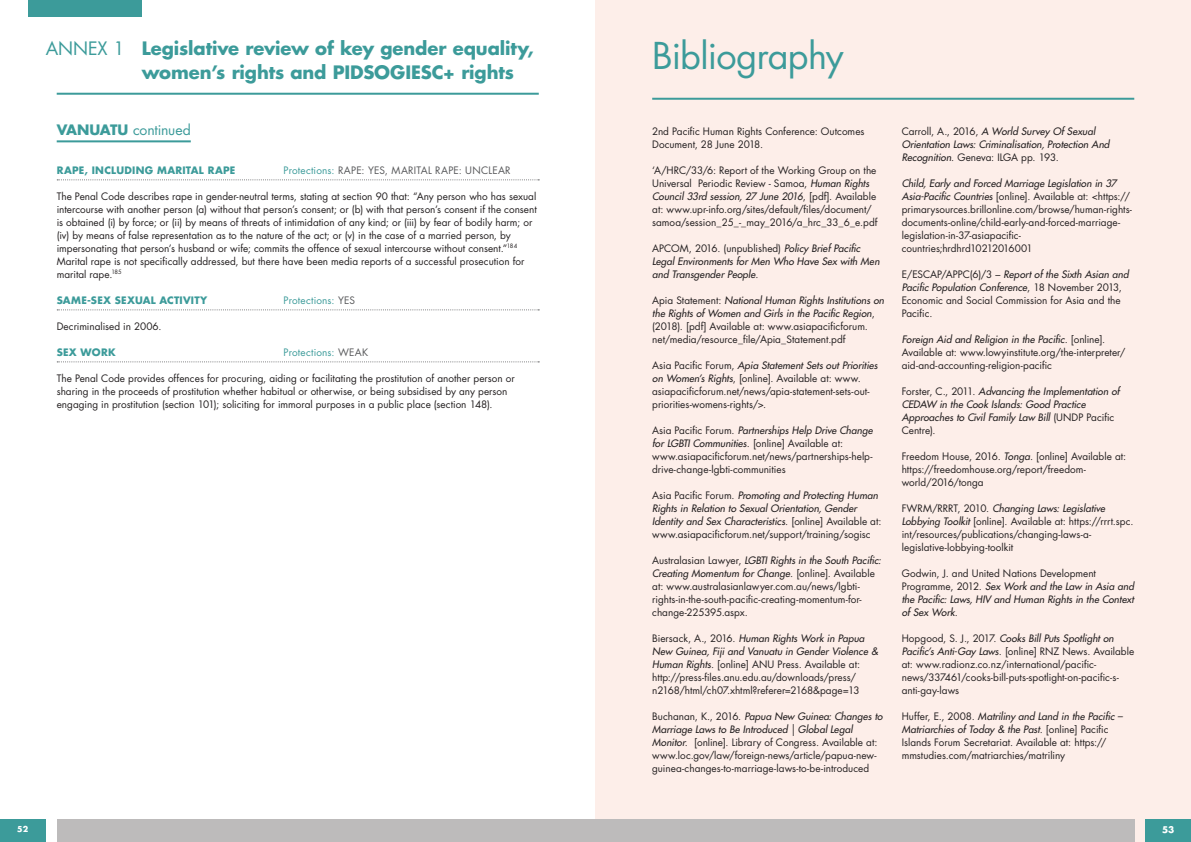
<style>
.page{position:relative;width:1191px;height:842px;background:#fff}
.page>*{position:absolute;margin:0;border:0;box-sizing:border-box;transform-origin:0 0}
.t1{font:36px "Futura Std";letter-spacing:-.025em;color:#3c9b9a}
.t2{font:700 18px/24px "Futura Std";letter-spacing:-.005em;color:#3c9b9a}
.t3{font:18px "Futura Std";letter-spacing:-.005em;color:#3c9b9a}
.t4{font:14px "Futura Std";letter-spacing:-.01em;color:#3c9b9a}
.t5{font:10px/13px "Futura Std";color:#231f20}
.t6{font:italic 500 10px/13px "Futura Std";letter-spacing:.005em;color:#231f20}
.t7{font:700 10px "Futura Std";letter-spacing:.025em;color:#3c9b9a}
.t8{font:10px "Futura Std";letter-spacing:.02em;color:#57585a}
.t9{font:10px "Futura Std";letter-spacing:.02em;color:#3c9b9a}
.t10{font:700 9px "Futura Std";color:#fff}
.t11{font:700 8px "Futura Std";color:#fff}
.s1{font-weight:700}
.s2{color:#3c9b9a}
.s3{color:#57585a}
.s4{font-weight:500;font-style:italic}
.s5{font-weight:400;font-style:normal}
</style>
<div class="page">
<div style="left:595px;top:0;width:596px;height:842px;background:#fdeee9"></div>
<svg style="left:57px;top:179px;width:482px;height:1px"></svg>
<svg style="left:57px;top:309px;width:482px;height:1px"></svg>
<svg style="left:57px;top:361px;width:482px;height:1px"></svg>
<div style="left:0;top:819px;width:45px;height:23px;background:#3c9b9a"></div>
<div style="left:57px;top:819px;width:1077px;height:23px;background:#bdbbbb"></div>
<div style="left:1145px;top:819px;width:46px;height:23px;background:#3c9b9a"></div>
<hr style="left:57px;top:93px;width:482px;height:2px;background:#3c9b9a">
<div style="left:28px;top:0;width:114px;height:17px;background:#3c9b9a"></div>
<hr style="left:652px;top:98px;width:482px;height:2px;background:#3c9b9a">
<hr style="left:57px;top:140px;width:134px;height:2px;background:#3c9b9a">
<h2 class="t3" style="left:46px;top:36px;width:80px">ANNEX 1</h2>
<h2 class="t2" style="left:142px;top:36px;width:393px">Legislative review of key gender equality, women’s rights and PIDSOGIESC+ rights</h2>
<h1 class="t1" style="left:652px;top:33px;width:193px">Bibliography</h1>
<h3 class="t4" style="left:57px;top:121px;width:136px"><span class="s1">VANUATU</span> continued</h3>
<p class="t7" style="left:57px;top:163px;width:180px">RAPE, INCLUDING MARITAL RAPE</p>
<p class="t8" style="left:283px;top:164px;width:229px"><span class="s2">Protections:</span> RAPE: YES, MARITAL RAPE: UNCLEAR</p>
<p class="t5" style="left:57px;top:190px;width:481px">The Penal Code describes rape in gender-neutral terms, stating at section 90 that: “Any person who has sexual intercourse with another person (a) without that person’s consent; or (b) with that person’s consent if the consent is obtained (i) by force; or (ii) by means of threats of intimidation of any kind; or (iii) by fear of bodily harm; or (iv) by means of false representation as to the nature of the act; or (v) in the case of a married person, by impersonating that person’s husband or wife; commits the offence of sexual intercourse without consent.”<sup>184<br></sup>Marital rape is not specifically addressed, but there have been media reports of a successful prosecution for marital rape.<sup>185</sup></p>
<p class="t7" style="left:57px;top:293px;width:152px">SAME-SEX SEXUAL ACTIVITY</p>
<p class="t9" style="left:283px;top:294px;width:73px">Protections: <span class="s3">YES</span></p>
<p class="t5" style="left:57px;top:320px;width:106px">Decriminalised in 2006.</p>
<p class="t7" style="left:57px;top:345px;width:60px">SEX WORK</p>
<p class="t9" style="left:283px;top:346px;width:86px">Protections: <span class="s3">WEAK</span></p>
<p class="t5" style="left:57px;top:372px;width:459px">The Penal Code provides offences for procuring, aiding or facilitating the prostitution of another person or sharing in the proceeds of prostitution whether habitual or otherwise, or being subsidised by any person engaging in prostitution (section 101); soliciting for immoral purposes in a public place (section 148).</p>
<p class="t5" style="left:652px;top:125px;width:214px">2nd Pacific Human Rights Conference: Outcomes<br>Document, 28 June 2018.</p>
<p class="t5" style="left:652px;top:164px;width:227px">‘A/HRC/33/6: Report of the Working Group on the Universal Periodic Review - Samoa, <span class="s4">Human Rights Council 33rd session, 27 June 2016</span>, [pdf]. Available at: www.upr-info.org/sites/default/files/document/ samoa/session_25_-_may_2016/a_hrc_33_6_e.pdf</p>
<p class="t6" style="left:652px;top:242px;width:229px"><span class="s5">APCOM, 2016. (unpublished)</span> Policy Brief Pacific<br>Legal Environments for Men Who Have Sex with Men and Transgender People<span class="s5">.</span></p>
<p class="t5" style="left:652px;top:294px;width:233px">Apia Statement: <span class="s4">National Human Rights Institutions on the Rights of Women and Girls in the Pacific Region</span>, (2018). [pdf] Available at: www.asiapacificforum. net/media/resource_file/Apia_Statement.pdf</p>
<p class="t5" style="left:652px;top:359px;width:227px">Asia Pacific Forum, <span class="s4">Apia Statement Sets out Priorities on Women’s Rights</span>, [online]. Available at: www. asiapacificforum.net/news/apia-statement-sets-out&shy;priorities-womens-rights/&gt;.</p>
<p class="t5" style="left:652px;top:424px;width:222px">Asia Pacific Forum. <span class="s4">Partnerships Help Drive Change for LGBTI Communities</span>. [online] Available at: www.asiapacificforum.net/news/partnerships-help&shy;drive-change-lgbti-communities</p>
<p class="t6" style="left:652px;top:489px;width:231px"><span class="s5">Asia Pacific Forum.</span> Promoting and Protecting Human Rights in Relation to Sexual Orientation, Gender Identity and Sex Characteristics<span class="s5">. [online] Available at: www.asiapacificforum.net/support/training/sogisc</span></p>
<p class="t5" style="left:652px;top:554px;width:230px">Australasian Lawyer, <span class="s4">LGBTI Rights in the South Pacific:<br>Creating Momentum for Change</span>. [online]. Available at: www.australasianlawyer.com.au/news/lgbti&shy;rights-in-the-south-pacific-creating-momentum-for&shy;change-225395.aspx.</p>
<p class="t5" style="left:652px;top:632px;width:227px">Biersack, A., 2016. <span class="s4">Human Rights Work in Papua New Guinea, Fiji and Vanuatu in Gender Violence &amp; Human Rights</span>. [online] ANU Press. Available at: http://press-files.anu.edu.au/downloads/press/ n2168/html/ch07.xhtml?referer=2168&amp;page=13</p>
<p class="t5" style="left:652px;top:710px;width:232px">Buchanan, K., 2016. <span class="s4">Papua New Guinea: Changes to Marriage Laws to Be Introduced | Global Legal Monitor</span>. [online]. Library of Congress. Available at: www.loc.gov/law/foreign-news/article/papua-new&shy;guinea-changes-to-marriage-laws-to-be-introduced</p>
<p class="t6" style="left:901px;top:125px;width:209px"><span class="s5">Carroll, A., 2016,</span> A World Survey Of Sexual<br>Orientation Laws: Criminalisation, Protection And<br>Recognition<span class="s5">. Geneva: ILGA pp. 193.</span></p>
<p class="t5" style="left:901px;top:177px;width:232px"><span class="s4">Child, Early and Forced Marriage Legislation in 37<br>Asia-Pacific Countries</span> [online]. Available at: &lt;https:// primarysources.brillonline.com/browse/human-rights&shy;documents-online/child-early-and-forced-marriage&shy;legislation-in-37-asiapacific&shy;countries;hrdhrd10212016001</p>
<p class="t5" style="left:901px;top:268px;width:228px">E/ESCAP/APPC(6)/3 – <span class="s4">Report of the Sixth Asian and Pacific Population Conference</span>, 18 November 2013, Economic and Social Commission for Asia and the Pacific.</p>
<p class="t5" style="left:901px;top:333px;width:225px"><span class="s4">Foreign Aid and Religion in the Pacific</span>. [online].<br>Available at: www.lowyinstitute.org/the-interpreter/ aid-and-accounting-religion-pacific</p>
<p class="t6" style="left:901px;top:385px;width:219px"><span class="s5">Forster, C., 2011.</span> Advancing the Implementation of CEDAW in the Cook Islands: Good Practice Approaches to Civil Family Law Bill <span class="s5">(UNDP Pacific Centre).</span></p>
<p class="t5" style="left:901px;top:450px;width:226px">Freedom House, 2016. <span class="s4">Tonga</span>. [online] Available at: https://freedomhouse.org/report/freedom&shy;world/2016/tonga</p>
<p class="t5" style="left:901px;top:502px;width:233px">FWRM/RRRT, 2010. <span class="s4">Changing Laws: Legislative Lobbying Toolkit</span> [online]. Available at: https://rrrt.spc. int/resources/publications/changing-laws-a&shy;legislative-lobbying-toolkit</p>
<p class="t6" style="left:901px;top:567px;width:234px"><span class="s5">Godwin, J. and United Nations Development Programme, 2012.</span> Sex Work and the Law in Asia and the Pacific: Laws, HIV and Human Rights in the Context of Sex Work<span class="s5">.</span></p>
<p class="t5" style="left:901px;top:632px;width:234px">Hopgood, S. J., 2017. <span class="s4">Cooks Bill Puts Spotlight on Pacific’s Anti-Gay Laws</span>. [online] RNZ News. Available at: www.radionz.co.nz/international/pacific&shy;news/337461/cooks-bill-puts-spotlight-on-pacific-s&shy;anti-gay-laws</p>
<p class="t5" style="left:901px;top:710px;width:222px">Huffer, E., 2008. <span class="s4">Matriliny and Land in the Pacific – Matriarchies of Today &amp; the Past</span>. [online] Pacific Islands Forum Secretariat. Available at: https:// mmstudies.com/matriarchies/matriliny</p>
<p class="t11" style="left:17px;top:824px;width:12px">52</p>
<p class="t10" style="left:1162px;top:824px;width:14px">53</p>
</div>
